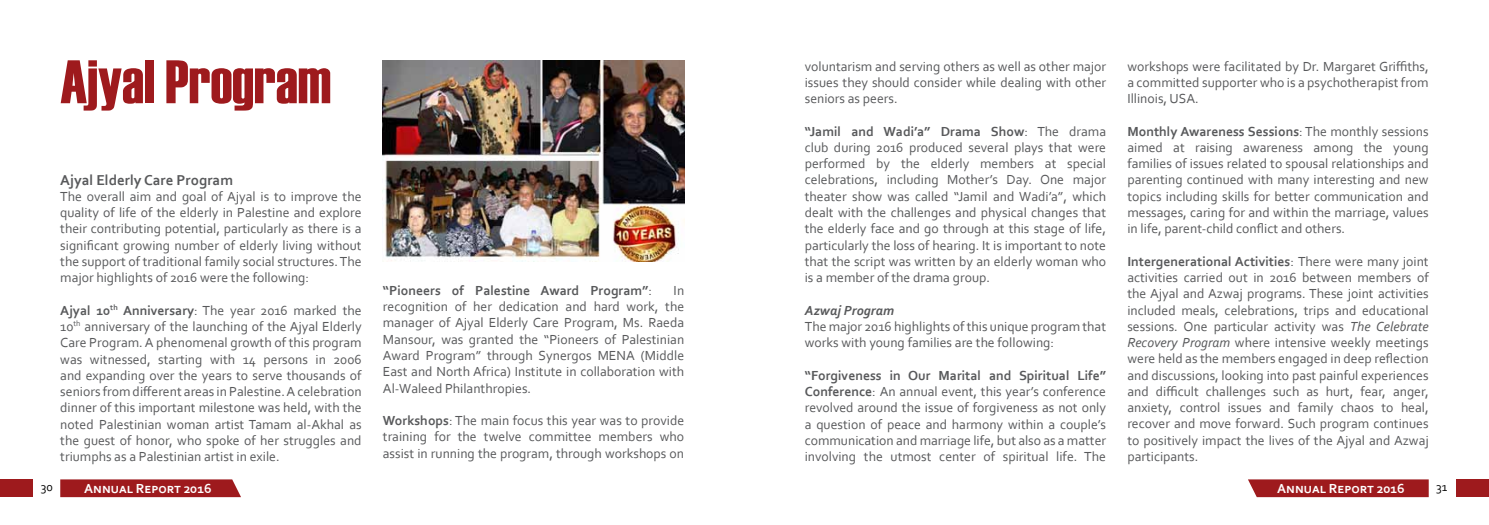
<style>
.page{position:relative;width:1489px;height:525px;background:#fff}
.page>*{position:absolute;margin:0;border:0;box-sizing:border-box;transform-origin:0 0}
.t1{font:61.25px "Haettenschweiler";color:#9e1a1d}
.t2{font:700 15px "Corbel";color:#58595b}
.t3{font:13.75px/16.2px "Corbel";color:#58595b;text-align:justify}
.t4{font:700 13.75px "Corbel";color:#58595b}
.t5{font:700 13.75px "Corbel";color:#fff}
.t6{font:italic 700 13.75px "Corbel";color:#58595b}
.t7{font:12.5px "Corbel";color:#000}
.s1{font-weight:700}
.s2{font-weight:400}
.s3{font-style:italic}
</style>
<div class="page">
<svg style="left:60px;top:479px;width:181px;height:18px;background:#a22427"></svg>
<div style="left:0;top:479px;width:32px;height:18px;background:#9e1a1d"></div>
<svg style="left:1248px;top:479px;width:180px;height:18px;background:#a22427"></svg>
<div style="left:1456px;top:479px;width:32px;height:18px;background:#9e1a1d"></div>
<img style="left:383px;top:60px;width:301px;height:201px">
<h1 class="t1" style="left:60px;top:47px;width:272px">Ajyal Program</h1>
<p class="t2" style="left:60px;top:170px;width:174px">Ajyal Elderly Care Program</p>
<p class="t3" style="left:60px;top:188px;width:303px">The overall aim and goal of Ajyal is to improve the quality of life of the elderly in Palestine and explore their contributing potential, particularly as there is a significant growing number of elderly living without the support of traditional family social structures. The major highlights of 2016 were the following:</p>
<p class="t3" style="left:60px;top:301px;width:303px"><span class="s1">Ajyal 10</span><sup>th</sup> <span class="s1">Anniversary</span>: The year 2016 marked the 10<sup>th</sup> anniversary of the launching of the Ajyal Elderly Care Program. A phenomenal growth of this program was witnessed, starting with 14 persons in 2006 and expanding over the years to serve thousands of seniors from different areas in Palestine. A celebration dinner of this important milestone was held, with the noted Palestinian woman artist Tamam al-Akhal as the guest of honor, who spoke of her struggles and triumphs as a Palestinian artist in exile.</p>
<p class="t4" style="left:383px;top:282px;width:271px">“Pioneers of Palestine Award Program”<span class="s2">:</span></p>
<p class="t3" style="left:383px;top:282px;width:303px;text-indent:291px">In recognition of her dedication and hard work, the manager of Ajyal Elderly Care Program, Ms. Raeda Mansour, was granted the “Pioneers of Palestinian Award Program” through Synergos MENA (Middle East and North Africa) Institute in collaboration with Al-Waleed Philanthropies.</p>
<p class="t3" style="left:383px;top:412px;width:303px"><span class="s1">Workshops</span>: The main focus this year was to provide training for the twelve committee members who assist in running the program, through workshops on</p>
<p class="t3" style="left:804px;top:57px;width:303px">voluntarism and serving others as well as other major issues they should consider while dealing with other seniors as peers.</p>
<p class="t3" style="left:804px;top:122px;width:303px"><span class="s1">“Jamil and Wadi’a” Drama Show</span>: The drama club during 2016 produced several plays that were performed by the elderly members at special celebrations, including Mother’s Day. One major theater show was called “Jamil and Wadi’a”, which dealt with the challenges and physical changes that the elderly face and go through at this stage of life, particularly the loss of hearing. It is important to note that the script was written by an elderly woman who is a member of the drama group.</p>
<p class="t6" style="left:804px;top:301px;width:91px">Azwaj Program</p>
<p class="t3" style="left:804px;top:317px;width:303px">The major 2016 highlights ofthis unique program that works with young families are the following:</p>
<p class="t3" style="left:804px;top:366px;width:303px"><span class="s1">“Forgiveness in Our Marital and Spiritual Life” Conference</span>: An annual event, this year’s conference revolved around the issue of forgiveness as not only a question of peace and harmony within a couple’s communication and marriage life, but also as a matter involving the utmost center of spiritual life. The</p>
<p class="t3" style="left:1127px;top:57px;width:303px">workshops were facilitated by Dr. Margaret Griffiths, a committed supporter who is a psychotherapist from Illinois, USA.</p>
<p class="t3" style="left:1127px;top:122px;width:303px"><span class="s1">Monthly Awareness Sessions</span>: The monthly sessions aimed at raising awareness among the young families of issues related to spousal relationships and parenting continued with many interesting and new topics including skills for better communication and messages, caring for and within the marriage, values in life, parent-child conflict and others.</p>
<p class="t3" style="left:1127px;top:252px;width:303px"><span class="s1">Intergenerational Activities</span>: There were many joint activities carried out in 2016 between members of the Ajyal and Azwaj programs. These joint activities included meals, celebrations, trips and educational sessions. One particular activity was <span class="s3">The Celebrate Recovery Program</span> where intensive weekly meetings were held as the members engaged in deep reflection and discussions, looking into past painful experiences and difficult challenges such as hurt, fear, anger, anxiety, control issues and family chaos to heal, recover and move forward. Such program continues to positively impact the lives of the Ajyal and Azwaj participants.</p>
<p class="t7" style="left:41px;top:479px;width:14px">30</p>
<p class="t5" style="left:84px;top:479px;width:129px">Annual Report 2016</p>
<p class="t5" style="left:1277px;top:479px;width:129px">Annual Report 2016</p>
<p class="t7" style="left:1435px;top:479px;width:13px">31</p>
</div>
